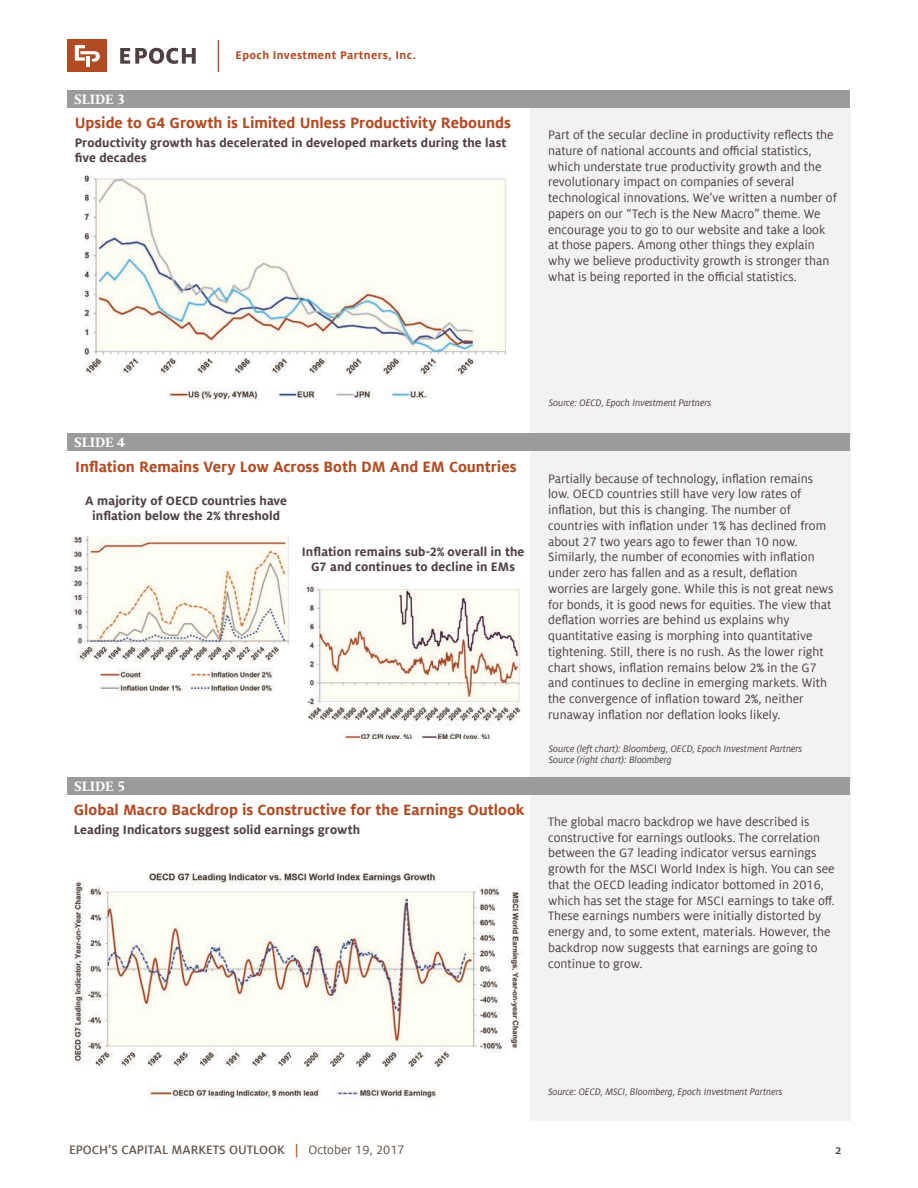
<style>
.page{position:relative;width:918px;height:1188px;background:#fff}
.page>*{position:absolute;margin:0;border:0;box-sizing:border-box;transform-origin:0 0}
.t1{font:700 16.5px "Milo Offc Pro";color:#b14b23}
.t2{font:700 15px "Milo Serif Offc Pro";color:#fff}
.t3{font:13.5px/15.8px "Milo Offc Pro";color:#4f4042}
.t4{font:700 13.5px/15px "Milo Offc Pro";letter-spacing:.005em;color:#4f4042;text-align:center}
.t5{font:500 13.5px "Milo Sc Offc Pro";color:#615349}
.t6{font:500 13.5px "Milo Sc Offc Pro";color:#4f4042}
.t7{font:700 12.3px "Milo Offc Pro";letter-spacing:.035em;color:#b14b23}
.t8{font:italic 10.5px/11.2px "Milo Offc Pro";letter-spacing:-.005em;color:#4f4042}
.s1{color:#b14b23}
.s2{font-family:"Milo Offc Pro";font-weight:400}
</style>
<div class="page">
<div style="left:530px;top:108px;width:320px;height:1012px;background:#f1f2f1"></div>
<svg style="left:120px;top:48px;width:76px;height:16px"></svg>
<div style="left:67px;top:39px;width:40px;height:33px;background:#b14b23"></div>
<svg style="left:75px;top:45px;width:25px;height:17px"></svg>
<hr style="left:86px;top:56px;width:4px;height:11px;background:#fff">
<hr style="left:218px;top:40px;width:1px;height:32px;background:#b14b23">
<div style="left:68px;top:777px;width:782px;height:18px;background:#9a9b9b"></div>
<div style="left:68px;top:434px;width:782px;height:18px;background:#9a9b9b"></div>
<div style="left:68px;top:90px;width:782px;height:18px;background:#9a9b9b"></div>
<img style="left:84px;top:174px;width:422px;height:226px">
<img style="left:71px;top:537px;width:450px;height:202px">
<img style="left:73px;top:873px;width:450px;height:227px">
<p class="t2" style="left:74px;top:90px;width:52px">SLIDE 3</p>
<p class="t7" style="left:236px;top:48px;width:182px">Epoch Investment Partners, Inc.</p>
<p class="t1" style="left:75px;top:114px;width:438px">Upside to G4 Growth is Limited Unless Productivity Rebounds</p>
<p class="t4" style="left:75px;top:135px;width:433px;text-align:left">Productivity growth has decelerated in developed markets during the last five decades</p>
<p class="t3" style="left:548px;top:127px;width:290px">Part of the secular decline in productivity reflects the nature of national accounts and official statistics, which understate true productivity growth and the revolutionary impact on companies of several technological innovations. We’ve written a number of papers on our “Tech is the New Macro” theme. We encourage you to go to our website and take a look at those papers. Among other things they explain why we believe productivity growth is stronger than what is being reported in the official statistics.</p>
<p class="t2" style="left:74px;top:434px;width:52px">SLIDE 4</p>
<p class="t1" style="left:75px;top:458px;width:443px">Inflation Remains Very Low Across Both DM And EM Countries</p>
<p class="t4" style="left:85px;top:493px;width:203px">A majority of OECD countries have inflation below the 2% threshold</p>
<p class="t4" style="left:302px;top:544px;width:224px">Inflation remains sub-2% overall in the<br>G7 and continues to decline in EMs</p>
<p class="t2" style="left:74px;top:777px;width:52px">SLIDE 5</p>
<p class="t1" style="left:74px;top:801px;width:452px">Global Macro Backdrop is Constructive for the Earnings Outlook</p>
<p class="t4" style="left:74px;top:822px;width:288px">Leading Indicators suggest solid earnings growth</p>
<p class="t8" style="left:549px;top:397px;width:164px">Source: OECD, Epoch Investment Partners</p>
<p class="t3" style="left:548px;top:470px;width:287px">Partially because of technology, inflation remains low. OECD countries still have very low rates of inflation, but this is changing. The number of countries with inflation under 1% has declined from about 27 two years ago to fewer than 10 now.<br>Similarly, the number of economies with inflation under zero has fallen and as a result, deflation worries are largely gone. While this is not great news for bonds, it is good news for equities. The view that deflation worries are behind us explains why quantitative easing is morphing into quantitative tightening. Still, there is no rush. As the lower right chart shows, inflation remains below 2% in the G7 and continues to decline in emerging markets. With the convergence of inflation toward 2%, neither runaway inflation nor deflation looks likely.</p>
<p class="t8" style="left:549px;top:743px;width:255px">Source (left chart): Bloomberg, OECD, Epoch Investment Partners<br>Source (right chart): Bloomberg</p>
<p class="t3" style="left:548px;top:814px;width:288px">The global macro backdrop we have described is constructive for earnings outlooks. The correlation between the G7 leading indicator versus earnings growth for the MSCI World Index is high. You can see that the OECD leading indicator bottomed in 2016, which has set the stage for MSCI earnings to take off.<br>These earnings numbers were initially distorted by energy and, to some extent, materials. However, the backdrop now suggests that earnings are going to continue to grow.</p>
<p class="t8" style="left:548px;top:1087px;width:236px">Source: OECD, MSCI, Bloomberg, Epoch Investment Partners</p>
<p class="t5" style="left:69px;top:1142px;width:337px">EPOCH’S CAPITAL MARKETS OUTLOOK <span class="s1">|</span> <span class="s2">October 19, 2017</span></p>
<p class="t6" style="left:835px;top:1142px;width:8px">2</p>
</div>
